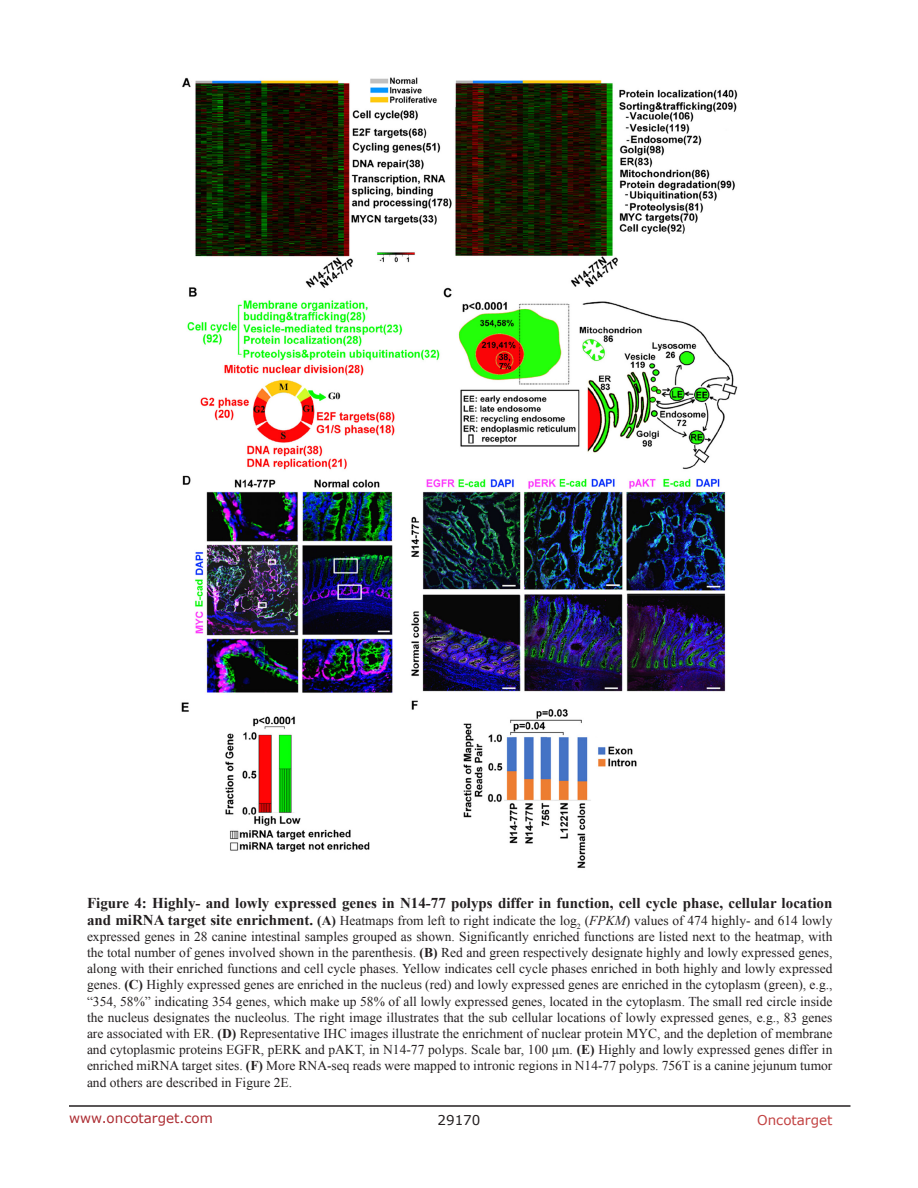
<style>
.page{position:relative;width:918px;height:1188px;background:#fff}
.page>*{position:absolute;margin:0;border:0;box-sizing:border-box;transform-origin:0 0}
.figuretext{font:700 15px "Times New Roman";color:#231f20}
.figuretext-2{font:13.5px/16.2px "Times New Roman";color:#231f20;text-align:justify}
.t1{font:13.5px "Verdana";color:#ac2b31}
.t2{font:13.5px "Verdana";color:#c24141}
.t3{font:13.5px "Verdana";color:#231f20}
.s1{font-weight:700;font-size:15px}
.s2{font-weight:700}
.s3{font-style:italic}
</style>
<div class="page">
<hr style="left:69px;top:1105px;width:781px;height:2px;background:#231f20">
<img style="left:181px;top:77px;width:557px;height:791px">
<p class="figuretext" style="left:87px;top:893px;width:747px">Figure 4: Highly- and lowly expressed genes in N14-77 polyps differ in function, cell cycle phase, cellular location</p>
<p class="figuretext-2" style="left:87px;top:912px;width:747px"><span class="s1">and miRNA target site enrichment.</span> <span class="s2">(A)</span> Heatmaps from left to right indicate the log<sub>2</sub> (<span class="s3">FPKM</span>) values of 474 highly- and 614 lowly expressed genes in 28 canine intestinal samples grouped as shown. Significantly enriched functions are listed next to the heatmap, with the total number of genes involved shown in the parenthesis. <span class="s2">(B)</span> Red and green respectively designate highly and lowly expressed genes, along with their enriched functions and cell cycle phases. Yellow indicates cell cycle phases enriched in both highly and lowly expressed genes. <span class="s2">(C)</span> Highly expressed genes are enriched in the nucleus (red) and lowly expressed genes are enriched in the cytoplasm (green), e.g., “354, 58%” indicating 354 genes, which make up 58% of all lowly expressed genes, located in the cytoplasm. The small red circle inside the nucleus designates the nucleolus. The right image illustrates that the sub cellular locations of lowly expressed genes, e.g., 83 genes are associated with ER. <span class="s2">(D)</span> Representative IHC images illustrate the enrichment of nuclear protein MYC, and the depletion of membrane and cytoplasmic proteins EGFR, pERK and pAKT, in N14-77 polyps. Scale bar, 100 μm. <span class="s2">(E)</span> Highly and lowly expressed genes differ in enriched miRNA target sites. <span class="s2">(F)</span> More RNA-seq reads were mapped to intronic regions in N14-77 polyps. 756T is a canine jejunum tumor and others are described in Figure 2E.</p>
<p class="t1" style="left:69px;top:1109px;width:145px">www.oncotarget.com</p>
<p class="t3" style="left:438px;top:1111px;width:44px">29170</p>
<p class="t2" style="left:757px;top:1111px;width:77px">Oncotarget</p>
</div>
